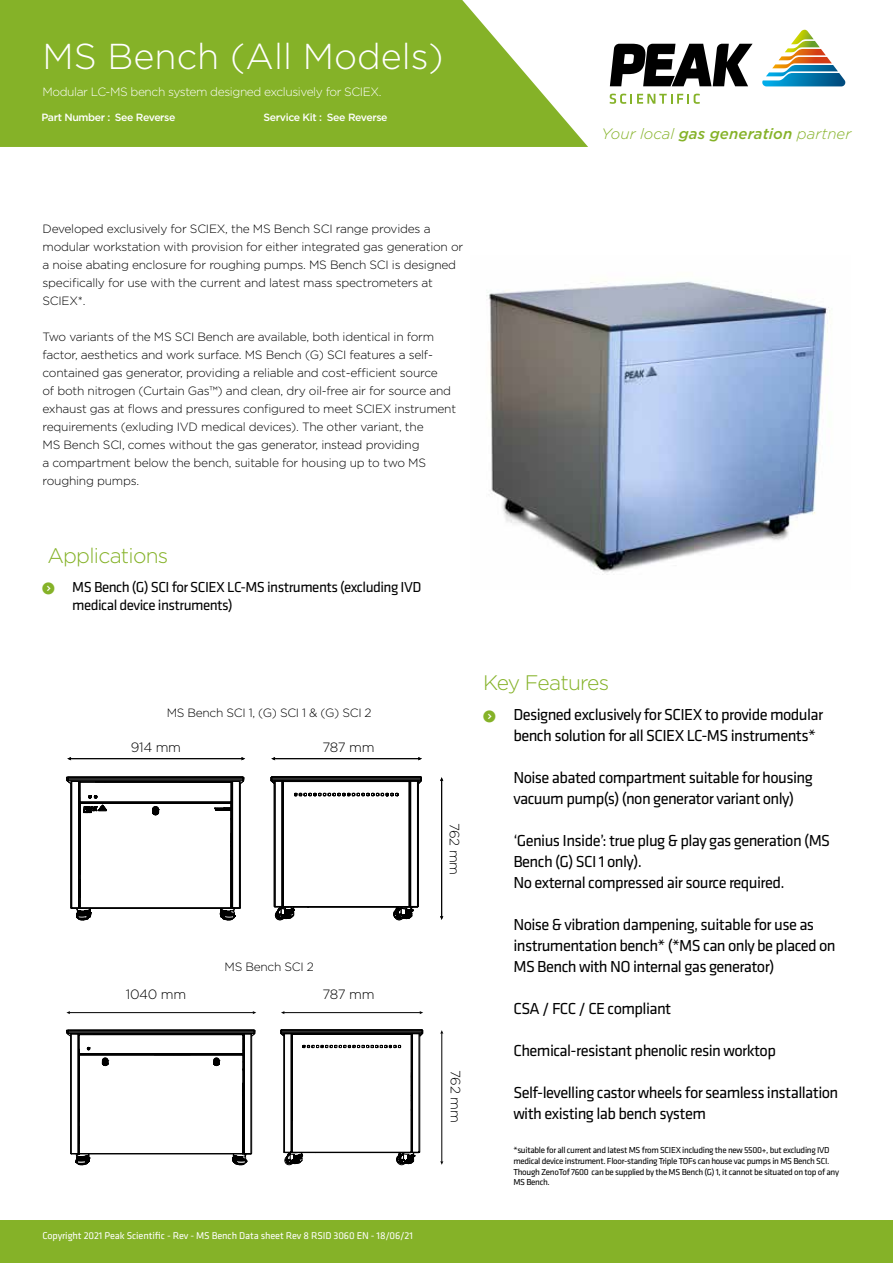
<style>
.page{position:relative;width:893px;height:1263px;background:#fff}
.page>*{position:absolute;margin:0;border:0;box-sizing:border-box;transform-origin:0 0}
.t1{font:300 36px "Gotham";color:#fff}
.t2{font:300 21px "Gotham";letter-spacing:-.035em;color:#85b228}
.t3{font:16.5px/21px "Klavika";letter-spacing:-.035em;color:#000}
.t4{font:15px/18px "Klavika";letter-spacing:-.035em;color:#000}
.t5{font:italic 300 15px "Gotham";color:#85b228}
.t6{font:300 13.5px "Gotham";letter-spacing:-.025em;color:#000}
.t7{font:300 12px/18px "Gotham";letter-spacing:-.02em;color:#000}
.t8{font:300 12px "Gotham";letter-spacing:-.035em;color:#fff}
.t9{font:500 10.5px "Gotham";letter-spacing:-.035em;color:#fff}
.t10{font:10.2px "Klavika";letter-spacing:-.01em;color:#fff}
.t11{font:9px/10.8px "Klavika";letter-spacing:-.035em;color:#000}
.s1{font-weight:500}
.s2{font-weight:500;color:#fff}
</style>
<div class="page">
<div style="left:0;top:1220px;width:893px;height:43px;background:#85b228"></div>
<svg style="left:610px;top:44px;width:143px;height:42px"></svg>
<svg style="left:610px;top:94px;width:90px;height:10px"></svg>
<svg style="left:762px;top:30px;width:83px;height:56px"></svg>
<svg style="left:0;top:0;width:588px;height:147px;background:#8fb83b"></svg>
<img style="left:486px;top:281px;width:344px;height:294px">
<hr style="left:274px;top:758px;width:145px;height:1px;background:#000">
<hr style="left:70px;top:758px;width:173px;height:1px;background:#000">
<hr style="left:441px;top:780px;width:1px;height:137px;background:#000">
<svg style="left:66px;top:777px;width:178px;height:143px"></svg>
<svg style="left:270px;top:776px;width:152px;height:144px"></svg>
<hr style="left:283px;top:1012px;width:138px;height:1px;background:#000">
<hr style="left:69px;top:1012px;width:185px;height:1px;background:#000">
<hr style="left:442px;top:1033px;width:1px;height:129px;background:#000">
<svg style="left:66px;top:1030px;width:189px;height:135px"></svg>
<svg style="left:280px;top:1029px;width:143px;height:136px"></svg>
<h1 class="t1" style="left:43px;top:33px;width:402px">MS Bench (All Models)</h1>
<p class="t8" style="left:43px;top:84px;width:340px">Modular LC-MS bench system designed exclusively for SCIEX.</p>
<p class="t9" style="left:41px;top:111px;width:136px">Part Number : See Reverse</p>
<p class="t9" style="left:264px;top:111px;width:126px">Service Kit : See Reverse</p>
<p class="t9" style="left:115px;top:110px;width:45px">99-9999</p>
<p class="t5" style="left:601px;top:124px;width:251px">Your local <span class="s1">gas generation</span> partner</p>
<p class="t7" style="left:43px;top:220px;width:422px">Developed exclusively for SCIEX, the MS Bench SCI range provides a modular workstation with provision for either integrated gas generation or a noise abating enclosure for roughing pumps. MS Bench SCI is designed specifically for use with the current and latest mass spectrometers at SCIEX*.</p>
<p class="t7" style="left:43px;top:328px;width:415px">Two variants of the MS SCI Bench are available, both identical in form factor, aesthetics and work surface. MS Bench (G) SCI features a self&shy;contained gas generator, providing a reliable and cost-efficient source<br>of both nitrogen (Curtain Gas™) and clean, dry oil-free air for source and exhaust gas at flows and pressures configured to meet SCIEX instrument requirements (exluding IVD medical devices). The other variant, the<br>MS Bench SCI, comes without the gas generator, instead providing<br>a compartment below the bench, suitable for housing up to two MS roughing pumps.</p>
<h2 class="t2" style="left:47px;top:542px;width:123px">Applications</h2>
<p class="t4" style="left:72px;top:578px;width:351px">MS Bench (G) SCI for SCIEX LC-MS instruments (excluding IVD medical device instruments)</p>
<p class="t7" style="left:149px;top:703px;width:224px"><span class="s2">MS</span>MS Bench SCI 1, (G) SCI 1 &amp; (G) SCI 2</p>
<p class="t6" style="left:131px;top:739px;width:52px">914 mm</p>
<p class="t6" style="left:322px;top:739px;width:54px">787 mm</p>
<p class="t7" style="left:207px;top:957px;width:108px"><span class="s2">MS</span>MS Bench SCI 2</p>
<p class="t6" style="left:126px;top:985px;width:62px">1040 mm</p>
<p class="t6" style="left:322px;top:985px;width:54px">787 mm</p>
<p class="t10" style="left:43px;top:1229px;width:372px">Copyright 2021 Peak Scientific - Rev - MS Bench Data sheet Rev 8 RSID 3060 EN - 18/06/21</p>
<p class="t6" style="left:463px;top:823px;width:54px;rotate:90deg">762 mm</p>
<p class="t6" style="left:464px;top:1070px;width:54px;rotate:90deg">762 mm</p>
<h2 class="t2" style="left:483px;top:669px;width:128px">Key Features</h2>
<h3 class="t3" style="left:513px;top:703px;width:311px">Designed exclusively for SCIEX to provide modular bench solution for all SCIEX LC-MS instruments*</h3>
<h3 class="t3" style="left:513px;top:766px;width:301px">Noise abated compartment suitable for housing vacuum pump(s) (non generator variant only)</h3>
<h3 class="t3" style="left:513px;top:829px;width:318px">‘Genius Inside’: true plug &amp; play gas generation (MS<br>Bench (G) SCI 1 only).<br>No external compressed air source required.</h3>
<h3 class="t3" style="left:513px;top:913px;width:324px">Noise &amp; vibration dampening, suitable for use as instrumentation bench* (*MS can only be placed on<br>MS Bench with NO internal gas generator)</h3>
<h3 class="t3" style="left:513px;top:997px;width:159px">CSA / FCC / CE compliant</h3>
<h3 class="t3" style="left:513px;top:1039px;width:264px">Chemical-resistant phenolic resin worktop</h3>
<h3 class="t3" style="left:513px;top:1081px;width:326px">Self-levelling castor wheels for seamless installation with existing lab bench system</h3>
<p class="t11" style="left:513px;top:1144px;width:327px">*suitable for all current and latest MS from SCIEX including the new 5500+, but excluding IVD medical device instrument. Floor-standing Triple TOFs can house vac pumps in MS Bench SCI.<br>Though ZenoTof 7600 can be supplied by the MS Bench (G) 1, it cannot be situated on top of any MS Bench.</p>
</div>
